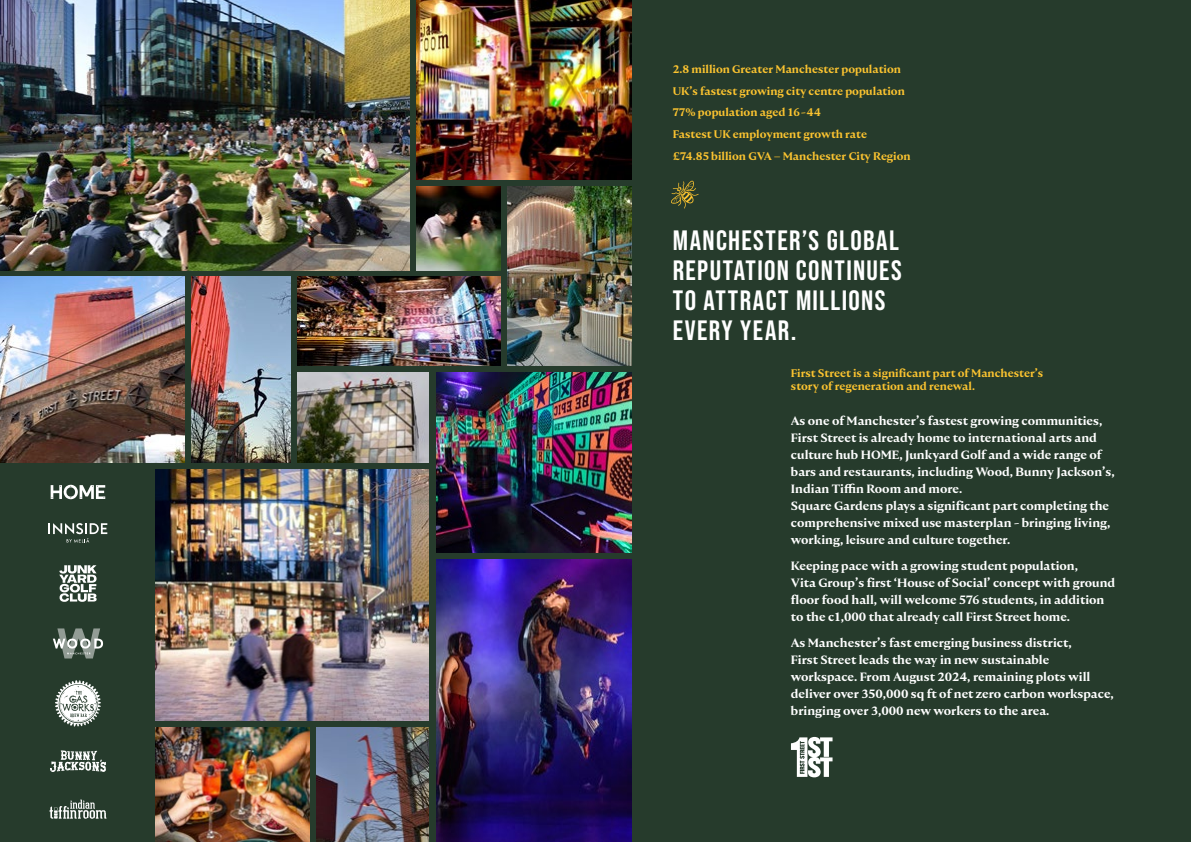
<style>
.page{position:relative;width:1191px;height:842px;background:#263b2c}
.page>*{position:absolute;margin:0;border:0;box-sizing:border-box;transform-origin:0 0}
.t1{font:700 28px "Bebas Neue Pro";letter-spacing:.05em;color:#fff}
.t2{font:600 12px/17px "Nocturne Serif";color:#fff}
.t3{font:600 11px "Nocturne Serif";color:#fcc430}
</style>
<div class="page">
<svg style="left:671px;top:181px;width:27px;height:28px"></svg>
<img style="left:0;top:0;width:410px;height:271px">
<svg style="left:791px;top:737px;width:41px;height:40px"></svg>
<img style="left:417px;top:0;width:214px;height:179px">
<img style="left:507px;top:186px;width:124px;height:180px">
<img style="left:436px;top:373px;width:195px;height:179px">
<img style="left:436px;top:560px;width:195px;height:282px">
<img style="left:298px;top:276px;width:202px;height:90px">
<img style="left:298px;top:373px;width:130px;height:89px">
<img style="left:191px;top:276px;width:100px;height:186px">
<img style="left:0;top:276px;width:184px;height:186px">
<img style="left:156px;top:727px;width:154px;height:115px">
<img style="left:317px;top:727px;width:111px;height:115px">
<img style="left:156px;top:470px;width:272px;height:250px">
<img style="left:417px;top:186px;width:83px;height:85px">
<svg style="left:50px;top:750px;width:56px;height:22px"></svg>
<svg style="left:49px;top:799px;width:57px;height:20px"></svg>
<svg style="left:53px;top:628px;width:50px;height:30px"></svg>
<svg style="left:49px;top:523px;width:58px;height:20px"></svg>
<svg style="left:51px;top:485px;width:54px;height:14px"></svg>
<svg style="left:55px;top:680px;width:46px;height:47px"></svg>
<svg style="left:59px;top:565px;width:38px;height:37px"></svg>
<p class="t3" style="left:673px;top:62px;width:230px">2.8 million Greater Manchester population</p>
<p class="t3" style="left:673px;top:84px;width:234px">UK’s fastest growing city centre population</p>
<p class="t3" style="left:673px;top:105px;width:150px">77% population aged 16-44</p>
<p class="t3" style="left:673px;top:127px;width:196px">Fastest UK employment growth rate</p>
<p class="t3" style="left:673px;top:149px;width:239px">£74.85 billion GVA – Manchester City Region</p>
<p class="t1" style="left:673px;top:224px;width:228px">MANCHESTER’S GLOBAL</p>
<p class="t1" style="left:673px;top:254px;width:230px">REPUTATION CONTINUES</p>
<p class="t1" style="left:673px;top:284px;width:214px">TO ATTRACT MILLIONS</p>
<p class="t1" style="left:673px;top:314px;width:125px">EVERY YEAR.</p>
<p class="t3" style="left:791px;top:365px;width:254px">First Street is a significant part of Manchester’s</p>
<p class="t3" style="left:791px;top:379px;width:185px">story of regeneration and renewal.</p>
<p class="t2" style="left:791px;top:413px;width:325px">As one of Manchester’s fastest growing communities, First Street is already home to international arts and culture hub HOME, Junkyard Golf and a wide range of bars and restaurants, including Wood, Bunny Jackson’s, Indian Tiffin Room and more.<br>Square Gardens plays a significant part completing the comprehensive mixed use masterplan - bringing living, working, leisure and culture together.</p>
<p class="t2" style="left:791px;top:557px;width:326px">Keeping pace with a growing student population,<br>Vita Group’s first ‘House of Social’ concept with ground floor food hall, will welcome 576 students, in addition to the c1,000 that already call First Street home.</p>
<p class="t2" style="left:791px;top:634px;width:324px">As Manchester’s fast emerging business district,<br>First Street leads the way in new sustainable workspace. From August 2024, remaining plots will deliver over 350,000 sq ft of net zero carbon workspace, bringing over 3,000 new workers to the area.</p>
</div>
